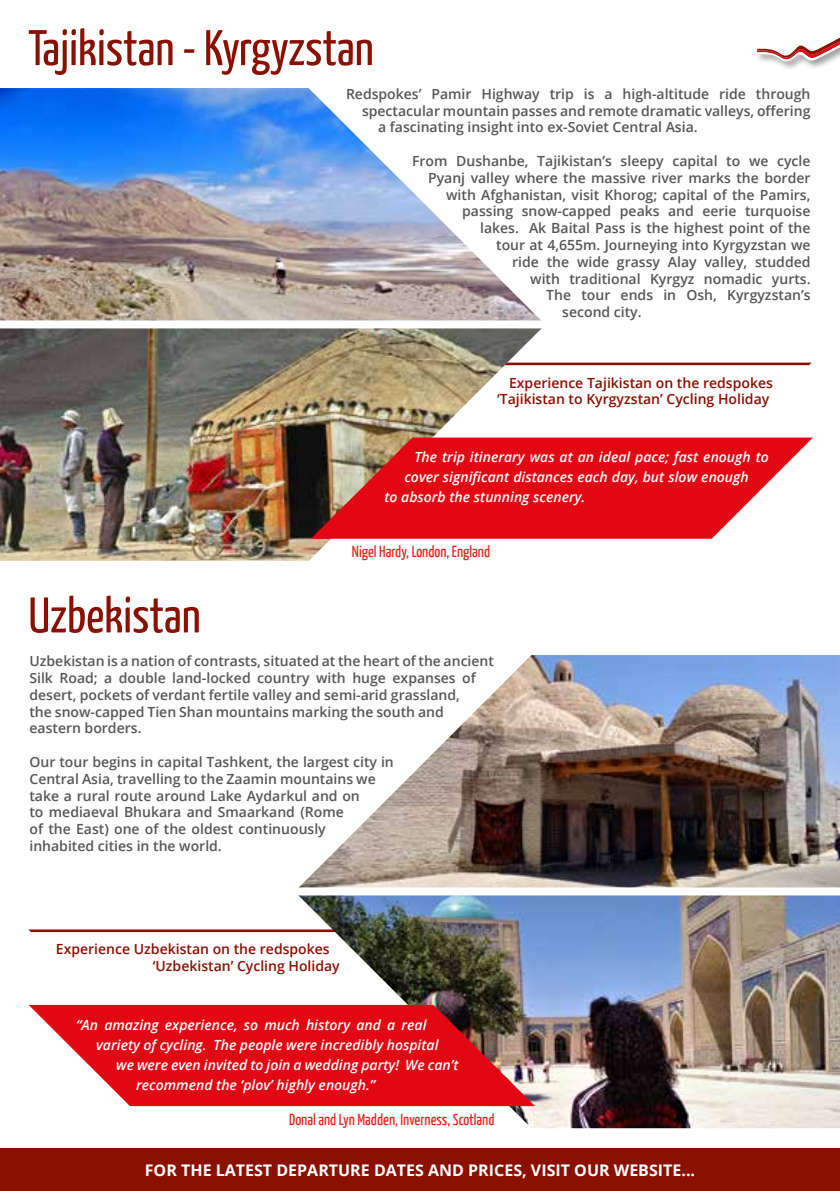
<style>
.page{position:relative;width:840px;height:1191px;background:#fff}
.page>*{position:absolute;margin:0;border:0;box-sizing:border-box;transform-origin:0 0}
.t1{font:50px "Yanone Kaffeesatz";color:#8a1002}
.t2{font:16px "Yanone Kaffeesatz";color:#e5231b}
.t3{font:700 16px "Open Sans";color:#fff}
.t4{font:600 14px/16.8px "Open Sans";color:#575756}
.t5{font:italic 600 14px "Open Sans";color:#fff}
.t6{font:600 14px/16.8px "Open Sans";color:#8a1002;text-align:right}
</style>
<div class="page">
<svg style="left:543px;top:362px;width:268px;height:3px"></svg>
<div style="left:0;top:1148px;width:839px;height:43px;background:#8a1002"></div>
<img style="left:0;top:88px;width:541px;height:232px">
<img style="left:0;top:328px;width:543px;height:233px">
<div style="left:754px;top:33px;width:85px;height:38px;background:#000;opacity:.4"></div>
<svg style="left:756px;top:35px;width:83px;height:30px"></svg>
<svg style="left:310px;top:437px;width:502px;height:102px;background:#db2b33"></svg>
<svg style="left:28px;top:929px;width:266px;height:3px"></svg>
<img style="left:294px;top:655px;width:545px;height:473px">
<div style="left:275px;top:887px;width:564px;height:8px;background:#fff"></div>
<svg style="left:29px;top:1005px;width:505px;height:101px;background:#da2731"></svg>
<h1 class="t1" style="left:28px;top:17px;width:346px">Tajikistan - Kyrgyzstan</h1>
<p class="t4" style="left:346px;top:85px;width:466px">Redspokes’ Pamir Highway trip is a high-altitude ride through</p>
<p class="t4" style="left:362px;top:102px;width:449px">spectacular mountain passes and remote dramatic valleys, offering</p>
<p class="t4" style="left:378px;top:119px;width:321px">a fascinating insight into ex-Soviet Central Asia.</p>
<p class="t4" style="left:412px;top:152px;width:399px">From Dushanbe, Tajikistan’s sleepy capital to we cycle</p>
<p class="t4" style="left:428px;top:169px;width:383px">Pyanj valley where the massive river marks the border</p>
<p class="t4" style="left:446px;top:186px;width:366px">with Afghanistan, visit Khorog; capital of the Pamirs,</p>
<p class="t4" style="left:462px;top:203px;width:350px">passing snow-capped peaks and eerie turquoise</p>
<p class="t4" style="left:480px;top:219px;width:332px">lakes. Ak Baital Pass is the highest point of the</p>
<p class="t4" style="left:496px;top:236px;width:316px">tour at 4,655m. Journeying into Kyrgyzstan we</p>
<p class="t4" style="left:512px;top:253px;width:300px">ride the wide grassy Alay valley, studded</p>
<p class="t4" style="left:530px;top:270px;width:282px">with traditional Kyrgyz nomadic yurts.</p>
<p class="t4" style="left:546px;top:287px;width:266px">The tour ends in Osh, Kyrgyzstan’s</p>
<p class="t4" style="left:562px;top:303px;width:81px">second city.</p>
<p class="t6" style="left:497px;top:374px;width:277px">Experience Tajikistan on the redspokes ‘Tajikistan to Kyrgyzstan’ Cycling Holiday</p>
<p class="t5" style="left:414px;top:447px;width:356px">The trip itinerary was at an ideal pace; fast enough to</p>
<p class="t5" style="left:404px;top:467px;width:346px">cover significant distances each day, but slow enough</p>
<p class="t5" style="left:384px;top:487px;width:202px">to absorb the stunning scenery.</p>
<h1 class="t1" style="left:28px;top:584px;width:174px">Uzbekistan</h1>
<p class="t2" style="left:352px;top:542px;width:140px">Nigel Hardy, London, England</p>
<p class="t4" style="left:29px;top:652px;width:466px">Uzbekistan is a nation of contrasts, situated at the heart of the ancient Silk Road; a double land-locked country with huge expanses of desert, pockets of verdant fertile valley and semi-arid grassland,<br>the snow-capped Tien Shan mountains marking the south and eastern borders.</p>
<p class="t4" style="left:29px;top:753px;width:366px">Our tour begins in capital Tashkent, the largest city in Central Asia, travelling to the Zaamin mountains we take a rural route around Lake Aydarkul and on<br>to mediaeval Bhukara and Smaarkand (Rome<br>of the East) one of the oldest continuously inhabited cities in the world.</p>
<p class="t6" style="left:153px;top:940px;width:188px;text-align:left;text-indent:-97px">Experience Uzbekistan on the redspokes ‘Uzbekistan’ Cycling Holiday</p>
<p class="t5" style="left:76px;top:1015px;width:351px">“An amazing experience, so much history and a real</p>
<p class="t5" style="left:96px;top:1035px;width:344px">variety of cycling. The people were incredibly hospital</p>
<p class="t5" style="left:116px;top:1055px;width:344px">we were even invited to join a wedding party! We can’t</p>
<p class="t5" style="left:136px;top:1075px;width:240px">recommend the ‘plov’ highly enough.”</p>
<p class="t2" style="left:289px;top:1109px;width:207px">Donal and Lyn Madden, Inverness, Scotland</p>
<p class="t3" style="left:145px;top:1158px;width:551px">FOR THE LATEST DEPARTURE DATES AND PRICES, VISIT OUR WEBSITE...</p>
</div>
